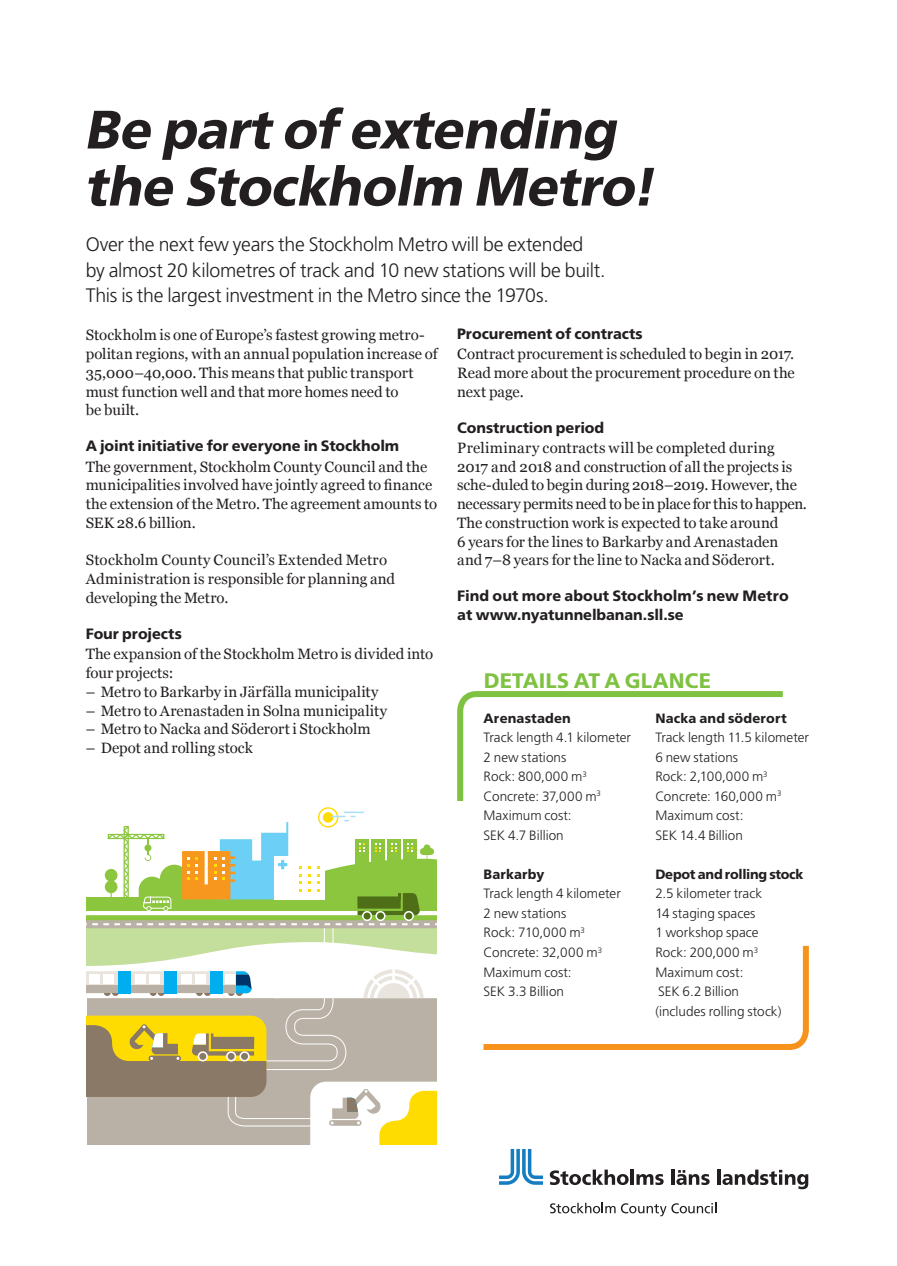
<style>
.page{position:relative;width:897px;height:1266px;background:#fff}
.page>*{position:absolute;margin:0;border:0;box-sizing:border-box;transform-origin:0 0}
.t1{font:italic 800 54px/57px "Frutiger SLLOTF";letter-spacing:-.015em;color:#231f20}
.t2{font:800 21px "Frutiger SLLOTF";letter-spacing:.005em;color:#7fc241}
.t3{font:300 19.5px/25.5px "Frutiger SLLOTF";letter-spacing:-.015em;color:#231f20}
.t4{font:15px/18.8px "Georgia";letter-spacing:.005em;color:#231f20}
.t5{font:800 15px/18.8px "Frutiger SLLOTF";letter-spacing:-.005em;color:#231f20}
.t6{font:300 13.5px/19.5px "Frutiger SLLOTF";letter-spacing:.005em;color:#231f20}
.t7{font:800 13.5px "Frutiger SLLOTF";letter-spacing:.005em;color:#231f20}
.t8{font:800 13.5px "Frutiger SLLOTF";letter-spacing:-.02em;color:#231f20}
</style>
<div class="page">
<svg style="left:483px;top:945px;width:326px;height:105px"></svg>
<div style="left:87px;top:898px;width:349px;height:27px;background:#8bc63e"></div>
<div style="left:87px;top:920px;width:349px;height:8px;background:#bab1a6"></div>
<div style="left:318px;top:807px;width:20px;height:20px;border:1px solid #ffdc01;border-radius:50%"></div>
<svg style="left:362px;top:911px;width:10px;height:10px"></svg>
<div style="left:363px;top:912px;width:7px;height:7px;background:#4e6e17;border-radius:50%"></div>
<svg style="left:375px;top:911px;width:10px;height:10px"></svg>
<div style="left:377px;top:912px;width:7px;height:7px;background:#4e6e17;border-radius:50%"></div>
<svg style="left:403px;top:911px;width:11px;height:10px"></svg>
<div style="left:405px;top:912px;width:7px;height:7px;background:#4e6e17;border-radius:50%"></div>
<svg style="left:87px;top:923px;width:349px;height:222px"></svg>
<svg style="left:87px;top:811px;width:349px;height:105px"></svg>
<svg style="left:457px;top:691px;width:326px;height:110px"></svg>
<svg style="left:499px;top:1149px;width:44px;height:35px"></svg>
<svg style="left:549px;top:1169px;width:79px;height:16px"></svg>
<hr style="left:630px;top:1169px;width:3px;height:15px;background:#231f20">
<svg style="left:636px;top:1174px;width:27px;height:11px"></svg>
<hr style="left:671px;top:1169px;width:3px;height:15px;background:#231f20">
<svg style="left:676px;top:1170px;width:33px;height:15px"></svg>
<hr style="left:717px;top:1169px;width:3px;height:15px;background:#231f20">
<svg style="left:722px;top:1169px;width:86px;height:20px"></svg>
<svg style="left:550px;top:1202px;width:166px;height:14px"></svg>
<h1 class="t1" style="left:86px;top:100px;width:572px">Be part of extending the Stockholm Metro!</h1>
<h3 class="t3" style="left:86px;top:232px;width:521px">Over the next few years the Stockholm Metro will be extended by almost 20 kilometres of track and 10 new stations will be built.<br>This is the largest investment in the Metro since the 1970s.</h3>
<p class="t4" style="left:86px;top:326px;width:353px">Stockholm is one of Europe’s fastest growing metro&shy;politan regions, with an annual population increase of 35,000–40,000. This means that public transport must function well and that more homes need to<br>be built.</p>
<p class="t5" style="left:86px;top:437px;width:315px">A joint initiative for everyone in Stockholm</p>
<p class="t4" style="left:86px;top:457px;width:353px">The government, Stockholm County Council and the municipalities involved have jointly agreed to finance the extension of the Metro. The agreement amounts to SEK 28.6 billion.</p>
<p class="t4" style="left:86px;top:551px;width:311px">Stockholm County Council’s Extended Metro<br>Administration is responsible for planning and developing the Metro.</p>
<p class="t5" style="left:86px;top:624px;width:98px">Four projects</p>
<p class="t4" style="left:86px;top:645px;width:349px">The expansion of the Stockholm Metro is divided into four projects:</p>
<p class="t4" style="left:86px;top:682px;width:294px">– Metro to Barkarby in Järfälla municipality</p>
<p class="t4" style="left:86px;top:701px;width:303px">– Metro to Arenastaden in Solna municipality</p>
<p class="t4" style="left:86px;top:720px;width:286px">– Metro to Nacka and Söderort i Stockholm</p>
<p class="t4" style="left:86px;top:739px;width:168px">– Depot and rolling stock</p>
<p class="t5" style="left:457px;top:324px;width:187px">Procurement of contracts</p>
<p class="t4" style="left:457px;top:345px;width:339px;text-align:justify">Contract procurement is scheduled to begin in 2017.<br>Read more about the procurement procedure on the next page.</p>
<p class="t5" style="left:457px;top:418px;width:148px">Construction period</p>
<p class="t4" style="left:457px;top:439px;width:351px">Preliminary contracts will be completed during 2017 and 2018 and construction of all the projects is sche-duled to begin during 2018–2019. However, the necessary permits need to be in place for this to happen.<br>The construction work is expected to take around<br>6 years for the lines to Barkarby and Arenastaden and 7–8 years for the line to Nacka and Söderort.</p>
<p class="t5" style="left:457px;top:587px;width:333px">Find out more about Stockholm’s new Metro at www.nyatunnelbanan.sll.se</p>
<h2 class="t2" style="left:483px;top:668px;width:229px">DETAILS AT A GLANCE</h2>
<p class="t7" style="left:655px;top:710px;width:133px">Nacka and söderort</p>
<p class="t6" style="left:655px;top:728px;width:155px">Track length 11.5 kilometer<br>6 new stations<br>Rock: 2,100,000 m<sup>3<br></sup>Concrete: 160,000 m<sup>3<br></sup>Maximum cost:<br>SEK 14.4 Billion</p>
<p class="t8" style="left:655px;top:866px;width:150px">Depot and rolling stock</p>
<p class="t6" style="left:655px;top:884px;width:128px">2.5 kilometer track<br>14 staging spaces<br>1 workshop space<br>Rock: 200,000 m<sup>3<br></sup>Maximum cost:<br>SEK 6.2 Billion (includes rolling stock)</p>
<p class="t7" style="left:483px;top:710px;width:89px">Arenastaden</p>
<p class="t6" style="left:483px;top:728px;width:149px">Track length 4.1 kilometer<br>2 new stations<br>Rock: 800,000 m<sup>3<br></sup>Concrete: 37,000 m<sup>3<br></sup>Maximum cost:<br>SEK 4.7 Billion</p>
<p class="t7" style="left:483px;top:866px;width:62px">Barkarby</p>
<p class="t6" style="left:483px;top:884px;width:139px">Track length 4 kilometer<br>2 new stations<br>Rock: 710,000 m<sup>3<br></sup>Concrete: 32,000 m<sup>3<br></sup>Maximum cost:<br>SEK 3.3 Billion</p>
</div>
